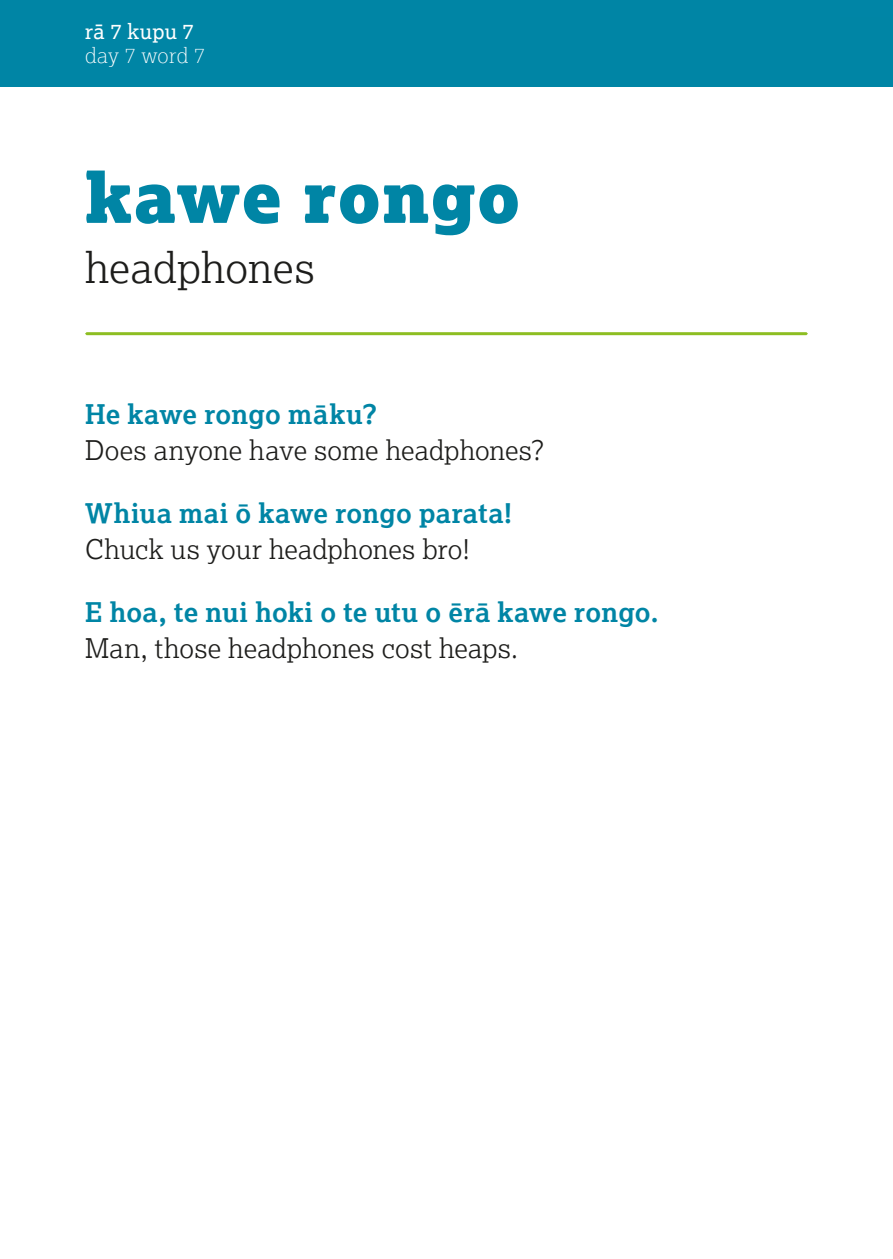
<style>
.page{position:relative;width:893px;height:1259px;background:#fff}
.page>*{position:absolute;margin:0;border:0;box-sizing:border-box;transform-origin:0 0}
.t1{font:900 69px "Lexia";letter-spacing:.015em;color:#0085a5}
.t2{font:300 42px "Lexia";letter-spacing:.005em;color:#1d1d1b}
.t3{font:300 27px "Lexia";color:#1d1d1b}
.t4{font:700 27px "Lexia";letter-spacing:.01em;color:#0085a5}
.t5{font:100 21px "Lexia";letter-spacing:.01em;color:#fff}
.t6{font:21px "Lexia";letter-spacing:.015em;color:#fff}
</style>
<div class="page">
<div style="left:0;top:0;width:893px;height:87px;background:#0085a5"></div>
<svg style="left:85px;top:332px;width:723px;height:3px;background:#94c12f"></svg>
<p class="t6" style="left:85px;top:18px;width:110px">rā 7 kupu 7</p>
<p class="t5" style="left:85px;top:42px;width:122px">day 7 word 7</p>
<h1 class="t1" style="left:85px;top:152px;width:437px">kawe rongo</h1>
<h2 class="t2" style="left:85px;top:241px;width:231px">headphones</h2>
<p class="t4" style="left:85px;top:397px;width:294px">He kawe rongo māku?</p>
<p class="t3" style="left:85px;top:433px;width:461px">Does anyone have some headphones?</p>
<p class="t4" style="left:85px;top:496px;width:429px">Whiua mai ō kawe rongo parata!</p>
<p class="t3" style="left:85px;top:532px;width:386px">Chuck us your headphones bro!</p>
<p class="t4" style="left:85px;top:595px;width:576px">E hoa, te nui hoki o te utu o ērā kawe rongo.</p>
<p class="t3" style="left:85px;top:631px;width:435px">Man, those headphones cost heaps.</p>
</div>
